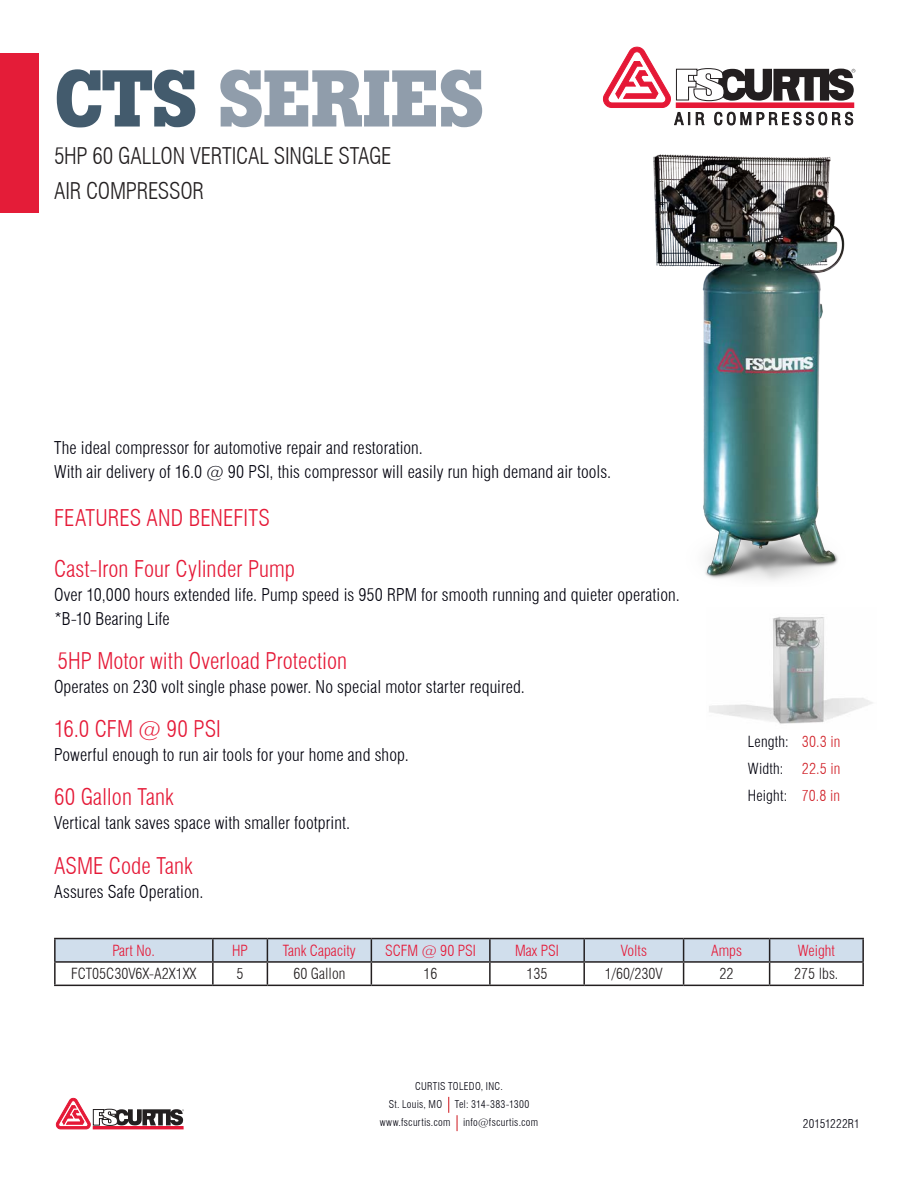
<style>
.page{position:relative;width:918px;height:1188px;background:#fff}
.page>*{position:absolute;margin:0;border:0;box-sizing:border-box;transform-origin:0 0}
.t1{font:700 79.5px "Boton";letter-spacing:-.015em;color:#909dab}
.t2{font:300 condensed 22.5px "Swiss 721 BT";letter-spacing:.005em;color:#e51836}
.t3{font:300 condensed 22.5px "Swiss 721 BT";letter-spacing:-.01em;color:#231f20}
.t4{font:300 condensed 17.25px "Swiss 721 BT";letter-spacing:.005em;color:#00010c}
.t5{font:300 condensed 15px "Swiss 721 BT";color:#e51836}
.t6{font:300 condensed 15px "Swiss 721 BT";color:#231f20}
.t7{font:300 condensed 15px "Swiss 721 BT";letter-spacing:.015em;color:#00010c}
.t8{font:300 condensed 12px "Swiss 721 BT";letter-spacing:.015em;color:#00010c}
.t9{font:300 condensed 10.5px "Swiss 721 BT";letter-spacing:.03em;color:#00010c}
.s1{color:#435b6d}
.s2{color:#d1232a}
</style>
<div class="page">
<div style="left:0;top:53px;width:39px;height:160px;background:#e41c38"></div>
<svg style="left:603px;top:47px;width:252px;height:79px"></svg>
<hr style="left:54px;top:963px;width:2px;height:22px;background:#231f20">
<svg style="left:55px;top:939px;width:807px;height:46px"></svg>
<hr style="left:862px;top:963px;width:2px;height:22px;background:#231f20">
<hr style="left:54px;top:985px;width:159px;height:1px;background:#231f20">
<hr style="left:213px;top:985px;width:54px;height:1px;background:#231f20">
<hr style="left:267px;top:985px;width:104px;height:1px;background:#231f20">
<hr style="left:371px;top:985px;width:119px;height:1px;background:#231f20">
<hr style="left:490px;top:985px;width:94px;height:1px;background:#231f20">
<hr style="left:584px;top:985px;width:100px;height:1px;background:#231f20">
<hr style="left:684px;top:985px;width:86px;height:1px;background:#231f20">
<hr style="left:770px;top:985px;width:94px;height:1px;background:#231f20">
<hr style="left:54px;top:938px;width:159px;height:1px;background:#231f20">
<hr style="left:54px;top:939px;width:2px;height:22px;background:#231f20">
<hr style="left:213px;top:938px;width:54px;height:1px;background:#231f20">
<hr style="left:267px;top:938px;width:104px;height:1px;background:#231f20">
<hr style="left:371px;top:938px;width:119px;height:1px;background:#231f20">
<hr style="left:490px;top:938px;width:94px;height:1px;background:#231f20">
<hr style="left:584px;top:938px;width:100px;height:1px;background:#231f20">
<hr style="left:684px;top:938px;width:86px;height:1px;background:#231f20">
<hr style="left:770px;top:938px;width:94px;height:1px;background:#231f20">
<hr style="left:862px;top:939px;width:2px;height:22px;background:#231f20">
<hr style="left:54px;top:961px;width:159px;height:2px;background:#231f20">
<hr style="left:213px;top:961px;width:54px;height:2px;background:#231f20">
<hr style="left:267px;top:961px;width:104px;height:2px;background:#231f20">
<hr style="left:371px;top:961px;width:119px;height:2px;background:#231f20">
<hr style="left:490px;top:961px;width:94px;height:2px;background:#231f20">
<hr style="left:584px;top:961px;width:100px;height:2px;background:#231f20">
<hr style="left:684px;top:961px;width:86px;height:2px;background:#231f20">
<hr style="left:770px;top:961px;width:94px;height:2px;background:#231f20">
<img style="left:709px;top:617px;width:164px;height:107px">
<svg style="left:457px;top:1115px;width:1px;height:16px"></svg>
<svg style="left:448px;top:1097px;width:1px;height:16px"></svg>
<svg style="left:56px;top:1098px;width:128px;height:31px"></svg>
<img style="left:653px;top:154px;width:192px;height:427px">
<p class="t1" style="left:54px;top:52px;width:432px"><span class="s1">CTS</span> SERIES</p>
<p class="t3" style="left:54px;top:143px;width:339px">5HP 60 GALLON VERTICAL SINGLE STAGE</p>
<p class="t3" style="left:54px;top:177px;width:152px">AIR COMPRESSOR</p>
<p class="t4" style="left:54px;top:437px;width:370px">The ideal compressor for automotive repair and restoration.</p>
<p class="t4" style="left:54px;top:461px;width:559px">With air delivery of 16.0 @ 90 PSI, this compressor will easily run high demand air tools.</p>
<p class="t2" style="left:54px;top:504px;width:217px">FEATURES AND BENEFITS</p>
<p class="t2" style="left:54px;top:555px;width:243px">Cast-Iron Four Cylinder Pump</p>
<p class="t4" style="left:54px;top:584px;width:627px">Over 10,000 hours extended life. Pump speed is 950 RPM for smooth running and quieter operation.</p>
<p class="t4" style="left:54px;top:608px;width:117px">*B-10 Bearing Life</p>
<p class="t2" style="left:58px;top:647px;width:291px">5HP Motor with Overload Protection</p>
<p class="t4" style="left:54px;top:676px;width:473px">Operates on 230 volt single phase power. No special motor starter required.</p>
<p class="t2" style="left:54px;top:716px;width:168px">16.0 CFM @ 90 PSI</p>
<p class="t4" style="left:54px;top:745px;width:356px">Powerful enough to run air tools for your home and shop.</p>
<p class="t2" style="left:54px;top:784px;width:121px">60 Gallon Tank</p>
<p class="t4" style="left:54px;top:813px;width:298px">Vertical tank saves space with smaller footprint.</p>
<p class="t2" style="left:54px;top:852px;width:140px">ASME Code Tank</p>
<p class="t4" style="left:54px;top:881px;width:151px">Assures Safe Operation.</p>
<p class="t7" style="left:748px;top:732px;width:94px">Length: <span class="s2">30.3 in</span></p>
<p class="t7" style="left:748px;top:759px;width:94px">Width: <span class="s2">22.5 in</span></p>
<p class="t7" style="left:748px;top:786px;width:94px">Height: <span class="s2">70.8 in</span></p>
<p class="t5" style="left:113px;top:942px;width:44px">Part No.</p>
<p class="t5" style="left:232px;top:942px;width:17px">HP</p>
<p class="t5" style="left:283px;top:942px;width:74px">Tank Capacity</p>
<p class="t5" style="left:385px;top:942px;width:92px">SCFM @ 90 PSI</p>
<p class="t5" style="left:515px;top:942px;width:45px">Max PSI</p>
<p class="t5" style="left:621px;top:942px;width:28px">Volts</p>
<p class="t5" style="left:711px;top:942px;width:32px">Amps</p>
<p class="t5" style="left:798px;top:942px;width:39px">Weight</p>
<p class="t6" style="left:71px;top:965px;width:127px">FCT05C30V6X-A2X1XX</p>
<p class="t6" style="left:237px;top:965px;width:9px">5</p>
<p class="t6" style="left:293px;top:965px;width:53px">60 Gallon</p>
<p class="t6" style="left:424px;top:965px;width:16px">16</p>
<p class="t6" style="left:527px;top:965px;width:23px">135</p>
<p class="t6" style="left:605px;top:965px;width:59px">1/60/230V</p>
<p class="t6" style="left:720px;top:965px;width:16px">22</p>
<p class="t6" style="left:794px;top:965px;width:46px">275 lbs.</p>
<p class="t9" style="left:415px;top:1080px;width:89px">CURTIS TOLEDO, INC.</p>
<p class="t9" style="left:389px;top:1098px;width:142px">St. Louis, MO Tel: 314-383-1300</p>
<p class="t9" style="left:380px;top:1116px;width:160px">www.fscurtis.com info@fscurtis.com</p>
<p class="t8" style="left:803px;top:1117px;width:59px">20151222R1</p>
</div>
